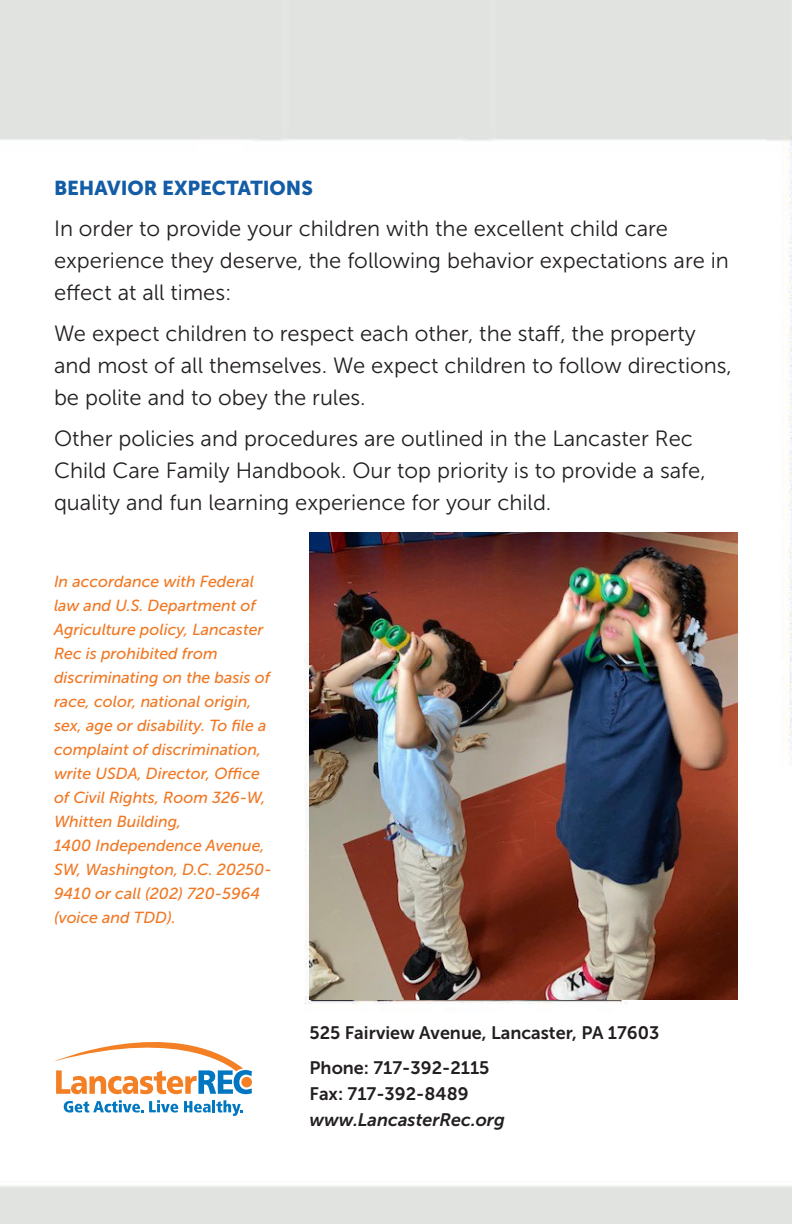
<style>
.page{position:relative;width:792px;height:1224px;background:#fff}
.page>*{position:absolute;margin:0;border:0;box-sizing:border-box;transform-origin:0 0}
.t1{font:22px/32px "Museo Sans 300";color:#231f20}
.t2{font:20px "Museo Sans 900";color:#135ca6}
.t3{font:18px/26px "Museo Sans 700";color:#231f20}
.t4{font:italic 16px/24px "Museo Sans 500";color:#f07824}
.s1{font-style:italic}
</style>
<div class="page">
<img style="left:0;top:0;width:792px;height:1224px">
<svg style="left:64px;top:1100px;width:114px;height:13px"></svg>
<svg style="left:184px;top:1100px;width:59px;height:16px"></svg>
<svg style="left:54px;top:1042px;width:198px;height:52px"></svg>
<img style="left:310px;top:532px;width:428px;height:468px">
<p class="t2" style="left:54px;top:177px;width:260px">BEHAVIOR EXPECTATIONS</p>
<p class="t1" style="left:54px;top:213px;width:676px">In order to provide your children with the excellent child care experience they deserve, the following behavior expectations are in effect at all times:</p>
<p class="t1" style="left:54px;top:318px;width:680px">We expect children to respect each other, the staff, the property and most of all themselves. We expect children to follow directions, be polite and to obey the rules.</p>
<p class="t1" style="left:54px;top:423px;width:653px">Other policies and procedures are outlined in the Lancaster Rec<br>Child Care Family Handbook. Our top priority is to provide a safe, quality and fun learning experience for your child.</p>
<p class="t4" style="left:54px;top:569px;width:219px">In accordance with Federal law and U.S. Department of<br>Agriculture policy, Lancaster<br>Rec is prohibited from discriminating on the basis of race, color, national origin, sex, age or disability. To file a complaint of discrimination, write USDA, Director, Office of Civil Rights, Room 326-W,<br>Whitten Building,<br>1400 Independence Avenue,<br>SW, Washington, D.C. 20250-<br>9410 or call (202) 720-5964 (voice and TDD).</p>
<p class="t3" style="left:310px;top:1020px;width:351px">525 Fairview Avenue, Lancaster, PA 17603</p>
<p class="t3" style="left:310px;top:1055px;width:197px">Phone: 717-392-2115<br>Fax: 717-392-8489 <span class="s1">www.LancasterRec.org</span></p>
</div>
